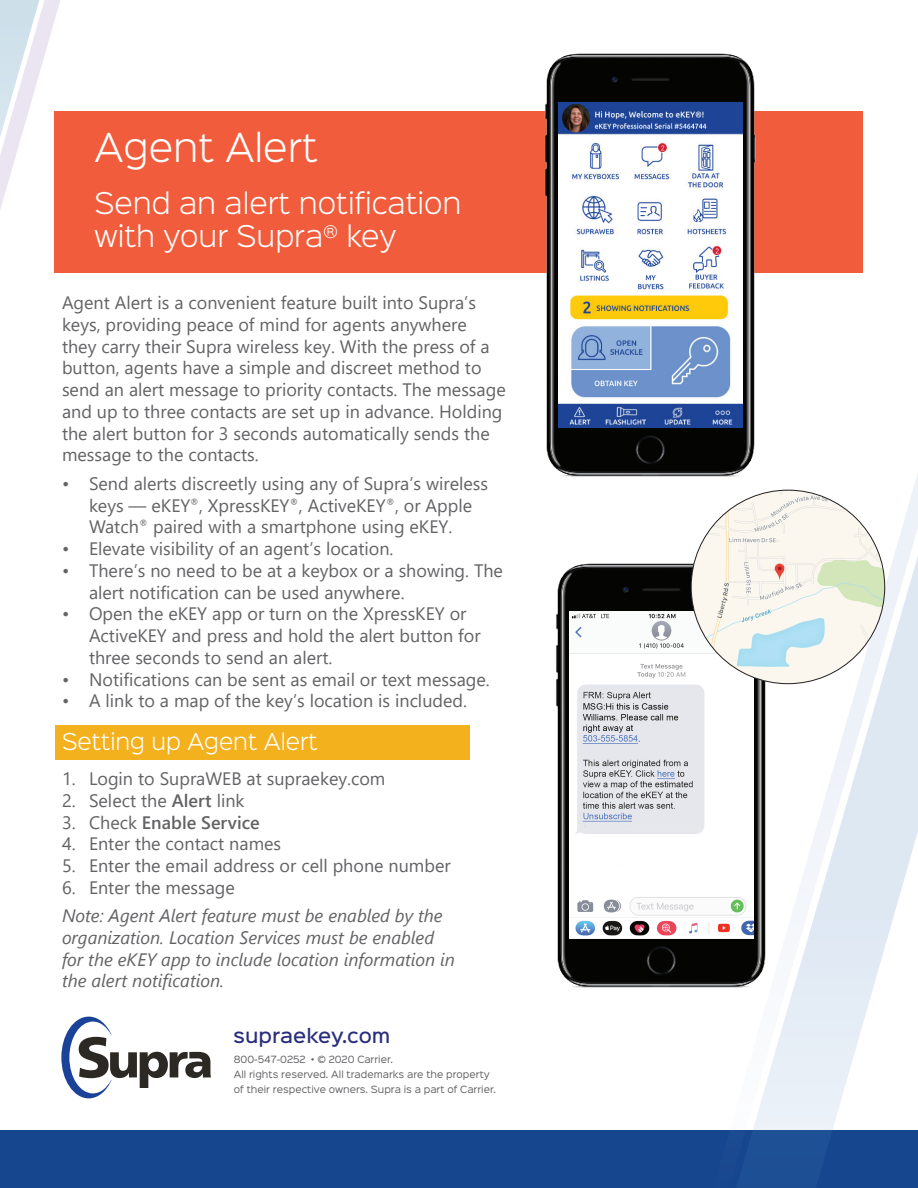
<style>
.page{position:relative;width:918px;height:1188px;background:#fff}
.page>*{position:absolute;margin:0;border:0;box-sizing:border-box;transform-origin:0 0}
.t1{font:300 36px "Sinkin Sans 300";color:#fff}
.t2{font:300 27px/32.4px "Sinkin Sans 300";color:#fff}
.t3{font:300 21px "Sinkin Sans 300";color:#fff}
.t4{font:18px/21.8px "Segoe UI";color:#636366}
.t5{font:italic 18px/21.6px "Segoe UI";color:#636366}
.t6{font:600 18px "Segoe UI";color:#636366}
.t7{font:500 18px "Sinkin Sans 500";color:#292e7c}
.t8{font:9px/15px "Sinkin Sans 400";color:#636366}
.s1{font-weight:600}
.s2{font-weight:400}
</style>
<div class="page">
<div style="left:0;top:1131px;width:918px;height:57px;background:#16468d"></div>
<div style="left:54px;top:111px;width:808px;height:162px;background:#f15d3c"></div>
<svg style="left:705px;top:474px;width:213px;height:662px"></svg>
<svg style="left:0;top:0;width:60px;height:210px"></svg>
<img style="left:544px;top:53px;width:233px;height:433px">
<img style="left:559px;top:102px;width:183px;height:326px">
<div style="left:55px;top:726px;width:415px;height:34px;background:#f4b11e"></div>
<img style="left:556px;top:554px;width:232px;height:443px">
<img style="left:569px;top:612px;width:184px;height:327px">
<img style="left:691px;top:490px;width:194px;height:194px;border-radius:97px">
<svg style="left:61px;top:1017px;width:150px;height:81px"></svg>
<h1 class="t1" style="left:94px;top:118px;width:225px">Agent Alert</h1>
<h2 class="t2" style="left:94px;top:185px;width:369px">Send an alert notification with your Supra<sup>®</sup> key</h2>
<p class="t4" style="left:62px;top:290px;width:445px">Agent Alert is a convenient feature built into Supra’s keys, providing peace of mind for agents anywhere<br>they carry their Supra wireless key. With the press of a button, agents have a simple and discreet method to send an alert message to priority contacts. The message and up to three contacts are set up in advance. Holding the alert button for 3 seconds automatically sends the message to the contacts.</p>
<p class="t4" style="left:89px;top:471px;width:401px;text-indent:-27px">• Send alerts discreetly using any of Supra’s wireless keys — eKEY<sup>®</sup>, XpressKEY<sup>®</sup>, ActiveKEY<sup>®</sup>, or Apple<br>Watch<sup>®</sup> paired with a smartphone using eKEY.</p>
<p class="t4" style="left:62px;top:536px;width:333px">• Elevate visibility of an agent’s location.</p>
<p class="t4" style="left:89px;top:558px;width:416px;text-indent:-27px">• There’s no need to be at a keybox or a showing. The alert notification can be used anywhere.</p>
<p class="t4" style="left:89px;top:601px;width:393px;text-indent:-27px">• Open the eKEY app or turn on the XpressKEY or<br>ActiveKEY and press and hold the alert button for three seconds to send an alert.</p>
<p class="t4" style="left:62px;top:667px;width:429px">• Notifications can be sent as email or text message.</p>
<p class="t4" style="left:62px;top:688px;width:407px">• A link to a map of the key’s location is included.</p>
<p class="t3" style="left:62px;top:724px;width:257px">Setting up Agent Alert</p>
<p class="t4" style="left:62px;top:766px;width:325px">1. Login to SupraWEB at supraekey.com</p>
<p class="t4" style="left:62px;top:788px;width:184px">2. Select the <span class="s1">Alert</span> link</p>
<p class="t6" style="left:62px;top:805px;width:199px"><span class="s2">3. Check</span> Enable Service</p>
<p class="t4" style="left:62px;top:832px;width:221px">4. Enter the contact names</p>
<p class="t4" style="left:62px;top:853px;width:390px">5. Enter the email address or cell phone number</p>
<p class="t4" style="left:62px;top:875px;width:174px">6. Enter the message</p>
<p class="t5" style="left:62px;top:902px;width:395px">Note: Agent Alert feature must be enabled by the organization. Location Services must be enabled for the eKEY app to include location information in the alert notification.</p>
<p class="t7" style="left:233px;top:1020px;width:159px">supraekey.com</p>
<p class="t8" style="left:234px;top:1051px;width:264px">800-547-0252 • © 2020 Carrier.<br>All rights reserved. All trademarks are the property of their respective owners. Supra is a part of Carrier.</p>
</div>
